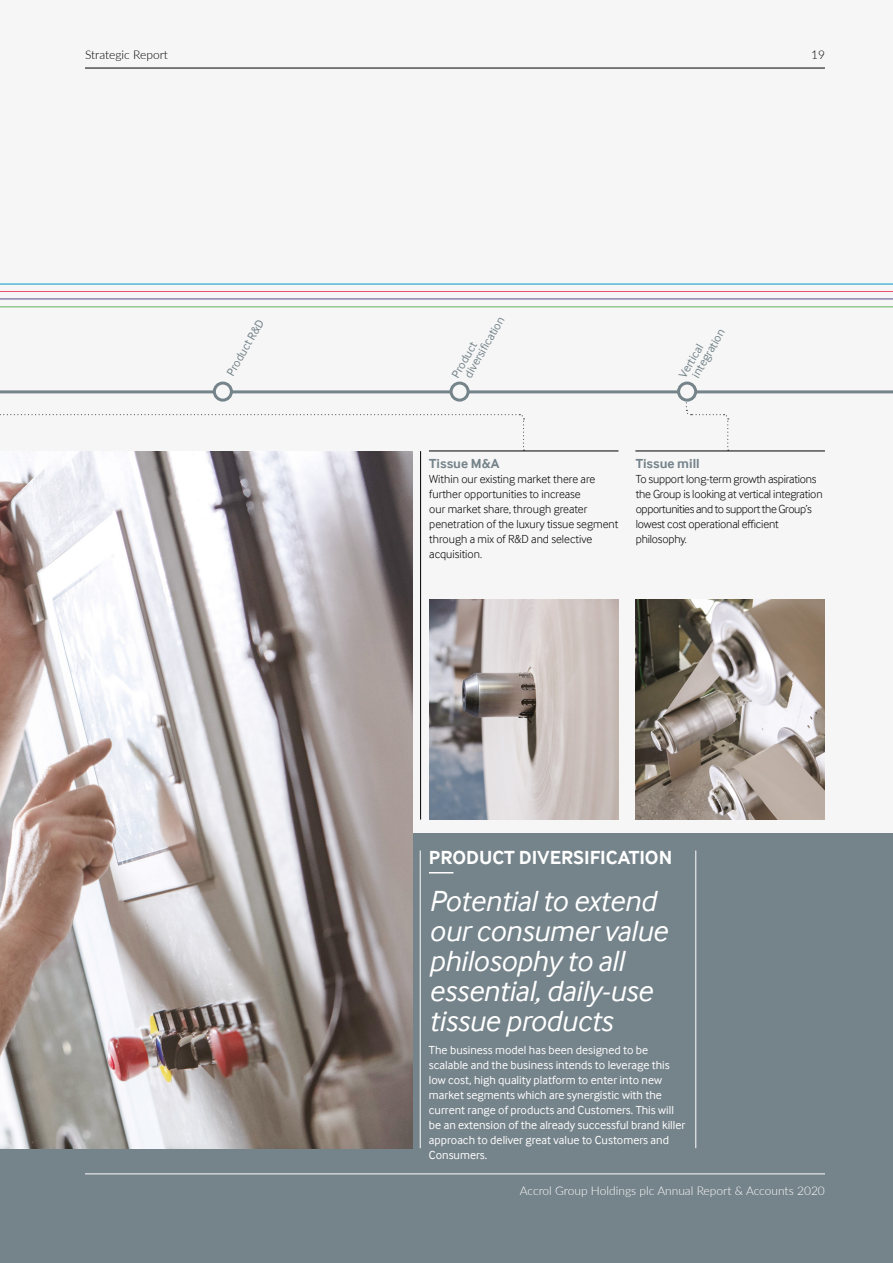
<style>
.page{position:relative;width:893px;height:1263px;background:#f6f6f6}
.page>*{position:absolute;margin:0;border:0;box-sizing:border-box;transform-origin:0 0}
.t1{font:italic 30px/30px "Inter Face";letter-spacing:-.01em;color:#fff}
.t2{font:700 19.5px "Inter Face";color:#fff}
.t3{font:700 13.5px "Inter Face";color:#75838a}
.t4{font:300 12px/15px "Inter Face";letter-spacing:-.01em;color:#000}
.t5{font:12px/15px "Inter Face";color:#fff}
.t6{font:12px "Inter Face";color:#75838a}
.t7{font:300 12px "Lato";color:#fff}
.t8{font:300 12px "Lato";color:#000}
</style>
<div class="page">
<svg style="left:0;top:414px;width:525px;height:37px"></svg>
<svg style="left:685px;top:395px;width:44px;height:56px"></svg>
<div style="left:0;top:833px;width:893px;height:430px;background:#75838a"></div>
<svg style="left:0;top:283px;width:893px;height:111px"></svg>
<img style="left:0;top:451px;width:412px;height:697px">
<div style="left:214px;top:383px;width:17px;height:17px;background:#f6f6f6;border-radius:50%"></div>
<div style="left:213px;top:382px;width:20px;height:20px;border:3px solid #75838a;border-radius:50%"></div>
<div style="left:451px;top:383px;width:17px;height:17px;background:#f6f6f6;border-radius:50%"></div>
<div style="left:450px;top:382px;width:20px;height:20px;border:3px solid #75838a;border-radius:50%"></div>
<div style="left:679px;top:383px;width:17px;height:17px;background:#f6f6f6;border-radius:50%"></div>
<div style="left:677px;top:382px;width:20px;height:20px;border:3px solid #75838a;border-radius:50%"></div>
<svg style="left:429px;top:872px;width:24px;height:1px"></svg>
<hr style="left:635px;top:451px;width:190px;height:1px;background:#000">
<hr style="left:429px;top:451px;width:189px;height:1px;background:#000">
<hr style="left:420px;top:451px;width:1px;height:368px;background:#000">
<hr style="left:695px;top:850px;width:1px;height:298px;background:#fff">
<hr style="left:420px;top:850px;width:1px;height:298px;background:#fff">
<img style="left:429px;top:600px;width:189px;height:219px">
<img style="left:636px;top:600px;width:189px;height:219px">
<hr style="left:85px;top:1173px;width:740px;height:1px;background:#fff">
<hr style="left:85px;top:68px;width:740px;height:1px;background:#000">
<p class="t8" style="left:85px;top:46px;width:84px">Strategic Report</p>
<p class="t8" style="left:811px;top:46px;width:15px">19</p>
<p class="t6" style="left:224px;top:371px;width:64px;rotate:-60deg">Product R&amp;D</p>
<p class="t6" style="left:461px;top:373px;width:70px;rotate:-60deg">diversif cation</p>
<p class="t6" style="left:449px;top:373px;width:41px;rotate:-60deg">Product</p>
<p class="t6" style="left:689px;top:373px;width:56px;rotate:-60deg">integration</p>
<p class="t6" style="left:676px;top:373px;width:38px;rotate:-60deg">Vertical</p>
<p class="t3" style="left:429px;top:456px;width:72px">Tissue M&amp;A</p>
<p class="t4" style="left:429px;top:472px;width:190px">Within our existing market there are further opportunities to increase<br>our market share, through greater penetration of the luxury tissue segment through a mix of R&amp;D and selective acquisition.</p>
<p class="t3" style="left:636px;top:456px;width:65px">Tissue mill</p>
<p class="t4" style="left:636px;top:472px;width:188px">To support long-term growth aspirations the Group is looking at vertical integration opportunities and to support the Group’s lowest cost operational efficient philosophy.</p>
<h2 class="t2" style="left:429px;top:846px;width:245px">PRODUCT DIVERSIFICATION</h2>
<h1 class="t1" style="left:429px;top:885px;width:240px">Potential to extend our consumer value philosophy to all essential, daily-use tissue products</h1>
<p class="t5" style="left:429px;top:1042px;width:258px">The business model has been designed to be scalable and the business intends to leverage this low cost, high quality platform to enter into new market segments which are synergistic with the current range of products and Customers. This will be an extension of the already successful brand killer approach to deliver great value to Customers and Consumers.</p>
<p class="t7" style="left:520px;top:1182px;width:307px">Accrol Group Holdings plc Annual Report &amp; Accounts 2020</p>
</div>
